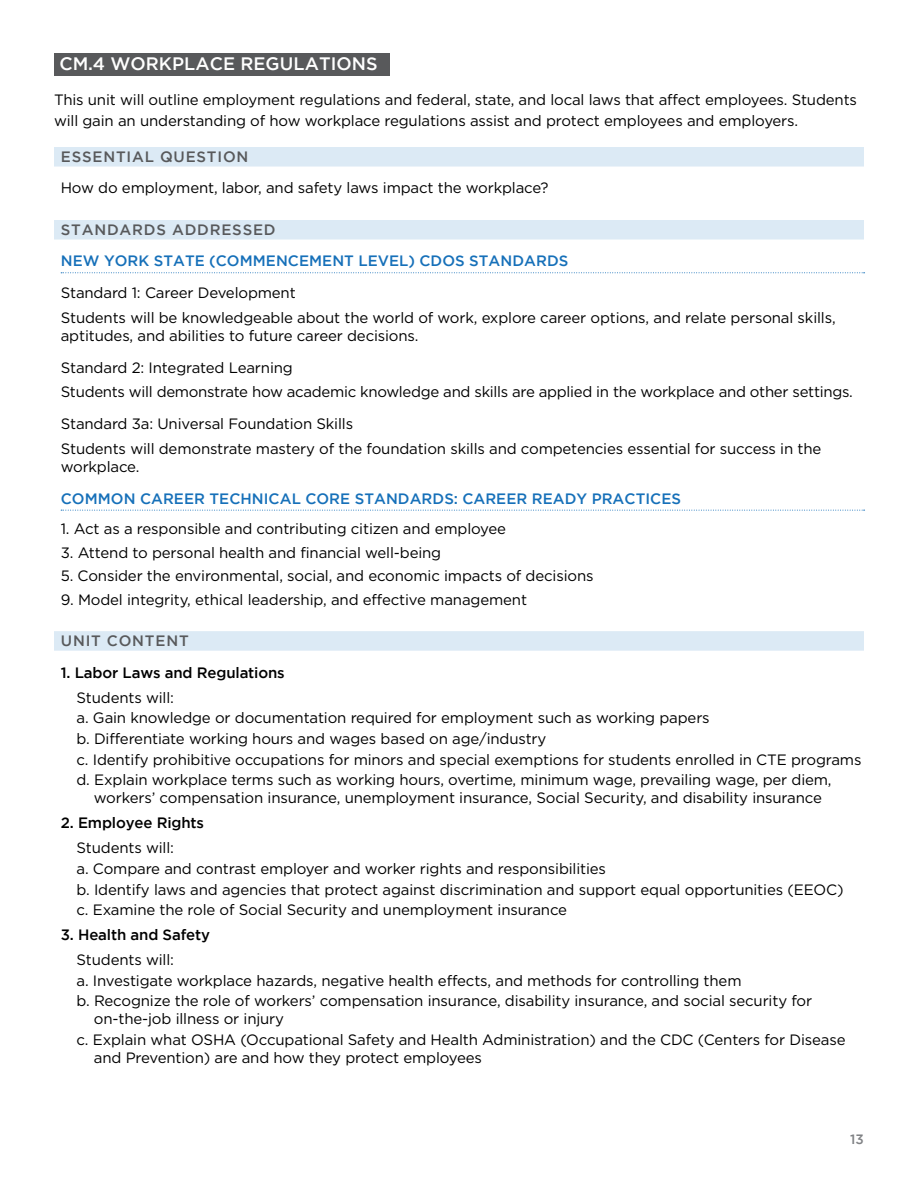
<style>
.page{position:relative;width:918px;height:1188px;background:#fff}
.page>*{position:absolute;margin:0;border:0;box-sizing:border-box;transform-origin:0 0}
.t1{font:500 18px "Gotham";letter-spacing:.005em;color:#fff}
.t2{font:15px/20.7px "Gotham";letter-spacing:-.01em;color:#000}
.t3{font:500 15px "Gotham";letter-spacing:.005em;color:#1670b9}
.t4{font:500 15px "Gotham";letter-spacing:-.01em;color:#000}
.t5{font:500 15px "Gotham";letter-spacing:.055em;color:#58595b}
.t6{font:500 13.5px "Gotham";color:#808285}
</style>
<div class="page">
<div style="left:54px;top:53px;width:336px;height:23px;background:#58595b"></div>
<div style="left:54px;top:147px;width:810px;height:20px;background:#dceaf5"></div>
<div style="left:54px;top:220px;width:810px;height:20px;background:#dceaf5"></div>
<svg style="left:61px;top:272px;width:804px;height:1px"></svg>
<svg style="left:61px;top:510px;width:804px;height:1px"></svg>
<div style="left:54px;top:631px;width:810px;height:20px;background:#dceaf5"></div>
<p class="t1" style="left:59px;top:54px;width:320px">CM.4 WORKPLACE REGULATIONS</p>
<p class="t2" style="left:54px;top:89px;width:805px">This unit will outline employment regulations and federal, state, and local laws that affect employees. Students will gain an understanding of how workplace regulations assist and protect employees and employers.</p>
<p class="t5" style="left:61px;top:148px;width:189px">ESSENTIAL QUESTION</p>
<p class="t2" style="left:61px;top:178px;width:489px">How do employment, labor, and safety laws impact the workplace?</p>
<p class="t5" style="left:61px;top:221px;width:216px">STANDARDS ADDRESSED</p>
<p class="t3" style="left:61px;top:253px;width:509px">NEW YORK STATE (COMMENCEMENT LEVEL) CDOS STANDARDS</p>
<p class="t2" style="left:61px;top:280px;width:776px;line-height:24.8px">Standard 1: Career Development<br>Students will be knowledgeable about the world of work, explore career options, and relate personal skills,</p>
<p class="t2" style="left:61px;top:319px;width:359px;line-height:31.8px">aptitudes, and abilities to future career decisions.<br>Standard 2: Integrated Learning</p>
<p class="t2" style="left:61px;top:376px;width:794px;line-height:31.8px">Students will demonstrate how academic knowledge and skills are applied in the workplace and other settings.<br>Standard 3a: Universal Foundation Skills</p>
<p class="t2" style="left:61px;top:439px;width:762px;line-height:18px">Students will demonstrate mastery of the foundation skills and competencies essential for success in the workplace.</p>
<p class="t3" style="left:61px;top:490px;width:622px">COMMON CAREER TECHNICAL CORE STANDARDS: CAREER READY PRACTICES</p>
<p class="t2" style="left:61px;top:518px;width:447px">1. Act as a responsible and contributing citizen and employee</p>
<p class="t2" style="left:61px;top:542px;width:382px">3. Attend to personal health and financial well-being</p>
<p class="t2" style="left:61px;top:565px;width:534px">5. Consider the environmental, social, and economic impacts of decisions</p>
<p class="t2" style="left:61px;top:589px;width:468px">9. Model integrity, ethical leadership, and effective management</p>
<p class="t5" style="left:61px;top:632px;width:129px">UNIT CONTENT</p>
<p class="t4" style="left:61px;top:664px;width:226px">1. Labor Laws and Regulations</p>
<p class="t2" style="left:76px;top:687px;width:786px">Students will:<br>a. Gain knowledge or documentation required for employment such as working papers<br>b. Differentiate working hours and wages based on age/industry<br>c. Identify prohibitive occupations for minors and special exemptions for students enrolled in CTE programs d. Explain workplace terms such as working hours, overtime, minimum wage, prevailing wage, per diem,</p>
<p class="t2" style="left:94px;top:787px;width:729px">workers’ compensation insurance, unemployment insurance, Social Security, and disability insurance</p>
<p class="t4" style="left:61px;top:814px;width:145px">2. Employee Rights</p>
<p class="t2" style="left:76px;top:837px;width:769px">Students will:<br>a. Compare and contrast employer and worker rights and responsibilities<br>b. Identify laws and agencies that protect against discrimination and support equal opportunities (EEOC) c. Examine the role of Social Security and unemployment insurance</p>
<p class="t4" style="left:61px;top:926px;width:151px">3. Health and Safety</p>
<p class="t2" style="left:76px;top:949px;width:737px">Students will:<br>a. Investigate workplace hazards, negative health effects, and methods for controlling them<br>b. Recognize the role of workers’ compensation insurance, disability insurance, and social security for</p>
<p class="t2" style="left:76px;top:1009px;width:771px;text-indent:17px">on-the-job illness or injury<br>c. Explain what OSHA (Occupational Safety and Health Administration) and the CDC (Centers for Disease</p>
<p class="t2" style="left:94px;top:1047px;width:390px">and Prevention) are and how they protect employees</p>
<p class="t6" style="left:850px;top:1131px;width:15px">13</p>
</div>
